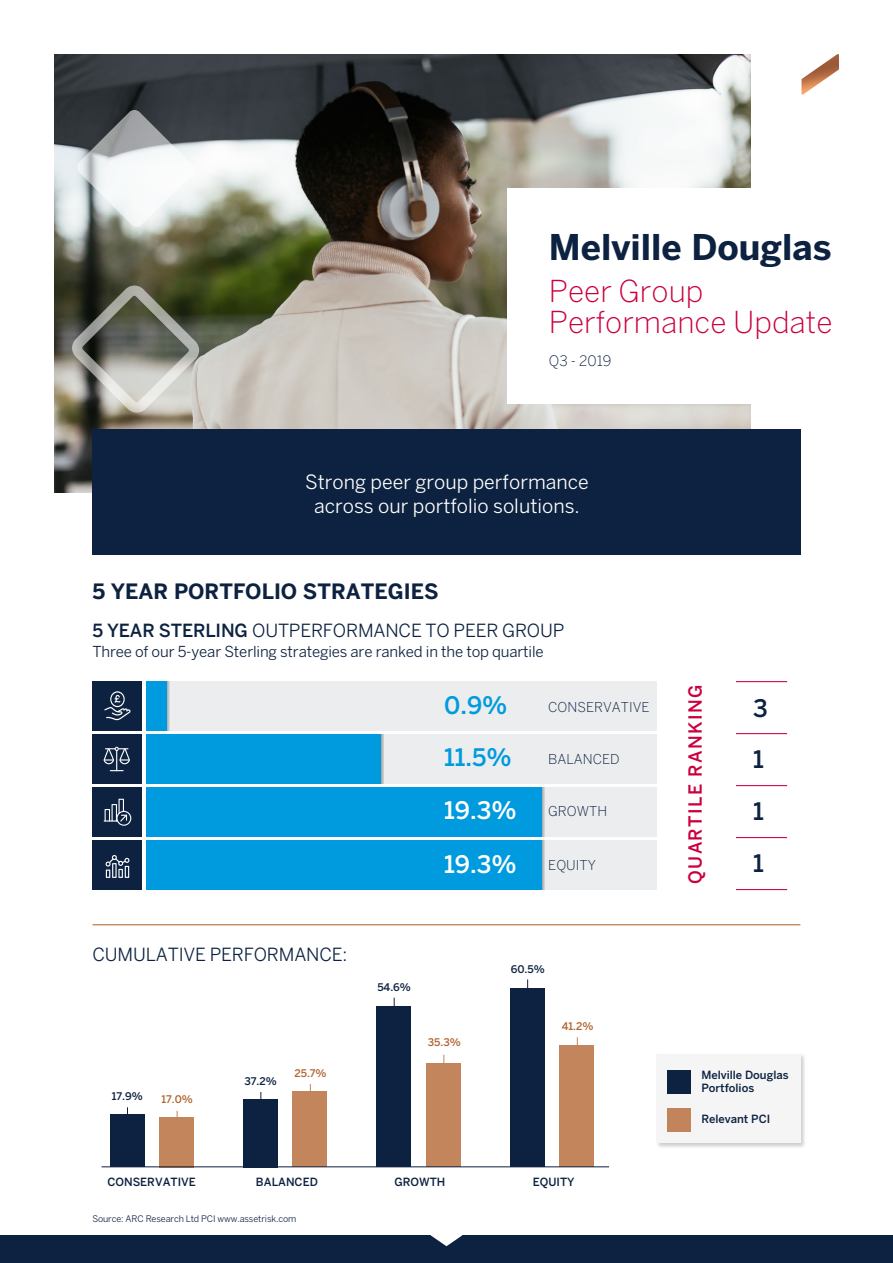
<style>
.page{position:relative;width:893px;height:1263px;background:#fff}
.page>*{position:absolute;margin:0;border:0;box-sizing:border-box;transform-origin:0 0}
.t1{font:700 35.25px "Benton Sans";color:#0d2240}
.t2{font:300 30px/31.5px "Benton Sans";color:#cb003d}
.t3{font:500 24px "Benton Sans";color:#fff}
.t4{font:500 24px "Benton Sans";color:#009bde}
.t5{font:500 24px "Benton Sans";color:#0d2240}
.t6{font:700 21px "Benton Sans";color:#0d2240}
.t7{font:19.5px/23.4px "Benton Sans";color:#fff;text-align:center}
.t8{font:18px "Benton Sans";letter-spacing:-.01em;color:#0d2240}
.t9{font:500 18px "Benton Sans";letter-spacing:.075em;color:#cb003d}
.t10{font:15px "Benton Sans";letter-spacing:-.01em;color:#0d2240}
.t11{font:300 14.4px "Benton Sans";color:#0d2240}
.t12{font:300 13.5px "Benton Sans";color:#0d2240}
.t13{font:500 11.25px/13.5px "Benton Sans";color:#0d2240}
.t14{font:500 10.5px "Benton Sans";color:#0d2240}
.t15{font:500 10.5px "Benton Sans";color:#b16532}
.t16{font:9px "Benton Sans";letter-spacing:-.01em;color:#0d2240}
.s1{font-weight:500}
</style>
<div class="page">
<div style="left:560px;top:1045px;width:34px;height:122px;background:#c2855c"></div>
<div style="left:510px;top:989px;width:34px;height:178px;background:#0d2140"></div>
<div style="left:426px;top:1063px;width:35px;height:104px;background:#c2855c"></div>
<div style="left:376px;top:1006px;width:35px;height:161px;background:#0d2140"></div>
<div style="left:293px;top:1091px;width:34px;height:76px;background:#c2855c"></div>
<div style="left:243px;top:1099px;width:35px;height:68px;background:#0d2140"></div>
<div style="left:159px;top:1117px;width:35px;height:50px;background:#c2855c"></div>
<div style="left:110px;top:1114px;width:35px;height:53px;background:#0d2140"></div>
<div style="left:181px;top:734px;width:475px;height:50px;background:#ebedee"></div>
<div style="left:146px;top:681px;width:510px;height:49px;background:#ebedee"></div>
<div style="left:0;top:1235px;width:893px;height:28px;background:#0d2240"></div>
<img style="left:54px;top:54px;width:696px;height:438px">
<div style="left:508px;top:188px;width:385px;height:216px;background:#fff"></div>
<div style="left:177px;top:787px;width:479px;height:50px;background:#ebedee"></div>
<div style="left:146px;top:841px;width:510px;height:49px;background:#ebedee"></div>
<div style="left:346px;top:734px;width:38px;height:50px;background:#afb0b1"></div>
<div style="left:148px;top:681px;width:22px;height:49px;background:#babcbc"></div>
<div style="left:506px;top:787px;width:39px;height:50px;background:#b6b7b8"></div>
<div style="left:507px;top:841px;width:38px;height:49px;background:#b3b5b5"></div>
<div style="left:146px;top:734px;width:235px;height:50px;background:#009bde"></div>
<div style="left:146px;top:681px;width:21px;height:49px;background:#009bde"></div>
<div style="left:146px;top:787px;width:396px;height:50px;background:#009bde"></div>
<div style="left:146px;top:841px;width:396px;height:49px;background:#009bde"></div>
<img style="left:801px;top:54px;width:38px;height:41px">
<div style="left:92px;top:734px;width:50px;height:50px;background:#0d2240"></div>
<div style="left:92px;top:787px;width:50px;height:50px;background:#0d2240"></div>
<div style="left:92px;top:841px;width:50px;height:49px;background:#0d2240"></div>
<svg style="left:104px;top:747px;width:26px;height:24px"></svg>
<svg style="left:104px;top:799px;width:27px;height:27px"></svg>
<svg style="left:106px;top:855px;width:23px;height:23px"></svg>
<hr style="left:736px;top:733px;width:51px;height:1px;background:#cb003d">
<hr style="left:736px;top:681px;width:51px;height:1px;background:#cb003d">
<hr style="left:736px;top:785px;width:51px;height:1px;background:#cb003d">
<hr style="left:736px;top:837px;width:51px;height:1px;background:#cb003d">
<hr style="left:736px;top:889px;width:51px;height:1px;background:#cb003d">
<hr style="left:93px;top:924px;width:707px;height:1px;background:#b16532">
<div style="left:655px;top:1053px;width:151px;height:96px;background:#000;opacity:.2"></div>
<div style="left:656px;top:1054px;width:144px;height:89px;background:#f5f5f6"></div>
<div style="left:667px;top:1070px;width:24px;height:24px;background:#0d2240"></div>
<div style="left:667px;top:1108px;width:24px;height:23px;background:#c1845b"></div>
<svg style="left:77px;top:110px;width:117px;height:117px"></svg>
<svg style="left:72px;top:286px;width:127px;height:127px;background:#828378"></svg>
<div style="left:92px;top:429px;width:709px;height:126px;background:#0d2240"></div>
<svg style="left:431px;top:1235px;width:31px;height:11px"></svg>
<div style="left:92px;top:681px;width:50px;height:49px;background:#0d2240"></div>
<svg style="left:104px;top:691px;width:27px;height:29px"></svg>
<hr style="left:102px;top:1166px;width:507px;height:1px;background:#0d2140">
<h1 class="t1" style="left:549px;top:226px;width:284px">Melville Douglas</h1>
<h2 class="t2" style="left:549px;top:275px;width:285px">Peer Group<br>Performance Update</h2>
<p class="t11" style="left:549px;top:352px;width:64px">Q3 - 2019</p>
<h3 class="t7" style="left:305px;top:470px;width:285px">Strong peer group performance across our portfolio solutions.</h3>
<h3 class="t6" style="left:92px;top:579px;width:348px">5 YEAR PORTFOLIO STRATEGIES</h3>
<h3 class="t8" style="left:92px;top:620px;width:473px"><span class="s1">5 YEAR STERLING</span> OUTPERFORMANCE TO PEER GROUP</h3>
<h3 class="t10" style="left:92px;top:642px;width:453px">Three of our 5-year Sterling strategies are ranked in the top quartile</h3>
<h3 class="t8" style="left:93px;top:944px;width:256px">CUMULATIVE PERFORMANCE:</h3>
<p class="t14" style="left:112px;top:1090px;width:33px">17.9%</p>
<p class="t15" style="left:161px;top:1093px;width:33px">17.0%</p>
<p class="t13" style="left:107px;top:1175px;width:90px">CONSERVATIVE</p>
<p class="t14" style="left:244px;top:1074px;width:34px">37.2%</p>
<p class="t15" style="left:294px;top:1067px;width:34px">25.7%</p>
<p class="t13" style="left:256px;top:1175px;width:63px">BALANCED</p>
<p class="t16" style="left:92px;top:1214px;width:206px">Source: ARC Research Ltd PCI www.assetrisk.com</p>
<h3 class="t9" style="left:684px;top:884px;width:201px;rotate:-90deg">QUARTILE RANKING</h3>
<h3 class="t4" style="left:444px;top:691px;width:65px">0.9%</h3>
<h3 class="t5" style="left:753px;top:694px;width:16px">3</h3>
<p class="t12" style="left:548px;top:751px;width:73px">BALANCED</p>
<p class="t12" style="left:548px;top:699px;width:103px">CONSERVATIVE</p>
<h3 class="t4" style="left:444px;top:743px;width:69px">11.5%</h3>
<h3 class="t5" style="left:753px;top:745px;width:12px">1</h3>
<p class="t12" style="left:548px;top:803px;width:60px">GROWTH</p>
<h3 class="t3" style="left:444px;top:796px;width:74px">19.3%</h3>
<h3 class="t5" style="left:753px;top:797px;width:12px">1</h3>
<h3 class="t3" style="left:444px;top:850px;width:74px">19.3%</h3>
<h3 class="t5" style="left:753px;top:849px;width:12px">1</h3>
<p class="t12" style="left:548px;top:857px;width:49px">EQUITY</p>
<p class="t14" style="left:377px;top:980px;width:35px">54.6%</p>
<p class="t15" style="left:428px;top:1036px;width:35px">35.3%</p>
<p class="t14" style="left:511px;top:963px;width:36px">60.5%</p>
<p class="t15" style="left:562px;top:1019px;width:33px">41.2%</p>
<p class="t13" style="left:394px;top:1175px;width:52px">GROWTH</p>
<p class="t13" style="left:533px;top:1175px;width:43px">EQUITY</p>
<p class="t13" style="left:701px;top:1067px;width:89px">Melville Douglas<br>Portfolios</p>
<p class="t13" style="left:701px;top:1112px;width:70px">Relevant PCI</p>
</div>
